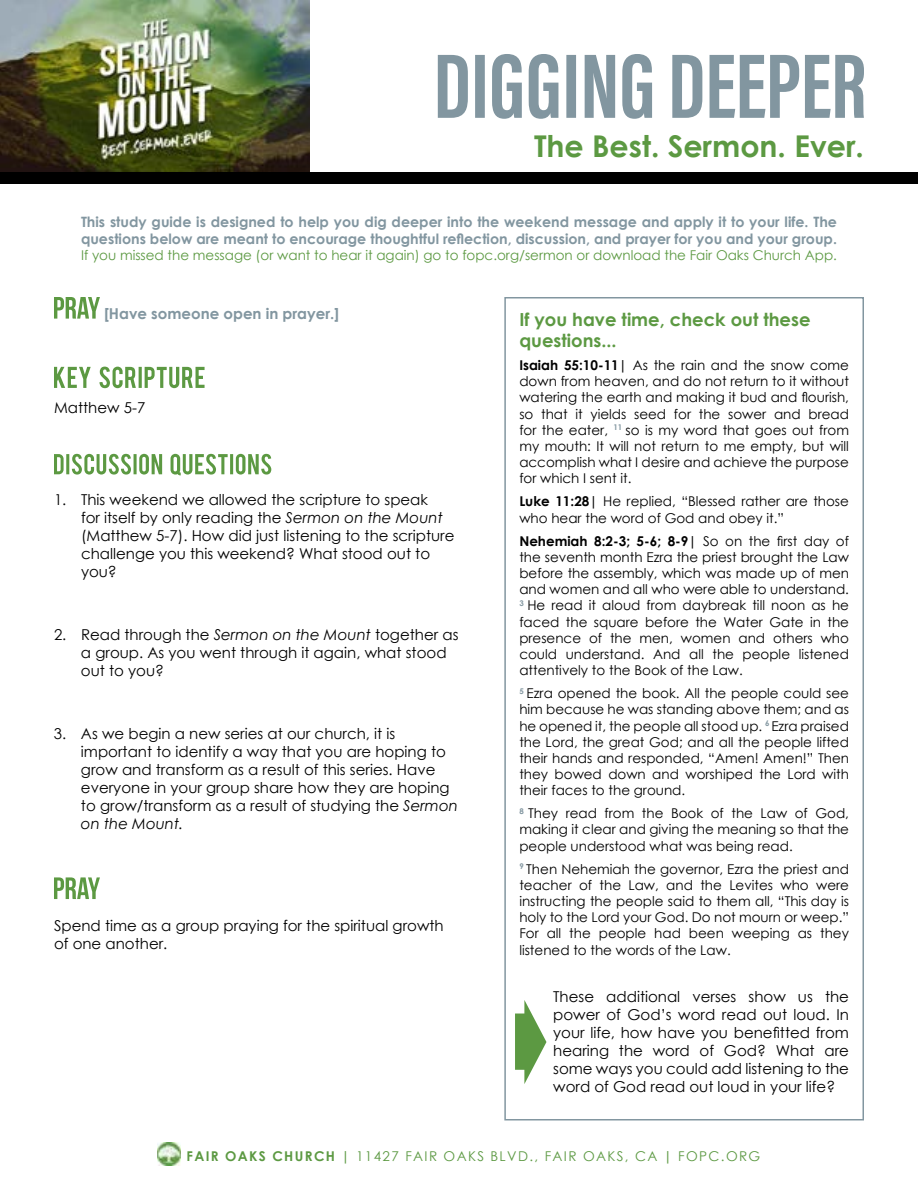
<style>
.page{position:relative;width:918px;height:1188px;background:#fff}
.page>*{position:absolute;margin:0;border:0;box-sizing:border-box;transform-origin:0 0}
.t1{font:700 30px "Century Gothic";color:#5c9942}
.t2{font:700 18px/21.6px "Century Gothic";color:#5c9942}
.t3{font:15px/18px "Century Gothic";color:#000}
.t4{font:700 15px "Century Gothic";color:#8296a0}
.t5{font:700 14.25px/17.1px "Century Gothic";color:#8296a0}
.t6{font:13.5px/16.2px "Century Gothic";color:#000;text-align:justify}
.t7{font:13.5px "Century Gothic";color:#5c9942}
.t8{font:13.5px "Century Gothic";letter-spacing:.1em;color:#5c9942}
.s1{font-style:italic}
.s2{font-weight:700}
</style>
<div class="page">
<img style="left:0;top:0;width:310px;height:173px">
<svg style="left:438px;top:54px;width:426px;height:65px"></svg>
<img style="left:158px;top:1143px;width:22px;height:23px">
<div style="left:0;top:173px;width:918px;height:11px;background:#000"></div>
<div style="left:504px;top:297px;width:360px;height:823px;border:2px solid #8296a0"></div>
<svg style="left:54px;top:297px;width:46px;height:22px"></svg>
<svg style="left:54px;top:367px;width:151px;height:21px"></svg>
<svg style="left:54px;top:454px;width:217px;height:21px"></svg>
<svg style="left:54px;top:877px;width:46px;height:22px"></svg>
<svg style="left:515px;top:1000px;width:31px;height:84px"></svg>
<h1 class="t1" style="left:534px;top:123px;width:331px">The Best. Sermon. Ever.</h1>
<p class="t5" style="left:81px;top:212px;width:758px">This study guide is designed to help you dig deeper into the weekend message and apply it to your life. The questions below are meant to encourage thoughtful reflection, discussion, and prayer for you and your group.</p>
<p class="t7" style="left:81px;top:246px;width:758px">If you missed the message (or want to hear it again) go to fopc.org/sermon or download the Fair Oaks Church App.</p>
<p class="t4" style="left:104px;top:302px;width:237px">[Have someone open in prayer.]</p>
<p class="t3" style="left:54px;top:398px;width:93px">Matthew 5-7</p>
<p class="t3" style="left:81px;top:491px;width:375px;text-indent:-27px">1. This weekend we allowed the scripture to speak<br>for itself by only reading the <span class="s1">Sermon on the Mount </span>(Matthew 5-7). How did just listening to the scripture challenge you this weekend? What stood out to you?</p>
<p class="t3" style="left:81px;top:626px;width:379px;text-indent:-27px">2. Read through the <span class="s1">Sermon on the Mount</span> together as a group. As you went through it again, what stood out to you?</p>
<p class="t3" style="left:81px;top:725px;width:378px;text-indent:-27px">3. As we begin a new series at our church, it is important to identify a way that you are hoping to grow and transform as a result of this series. Have everyone in your group share how they are hoping to grow/transform as a result of studying the <span class="s1">Sermon on the Mount.</span></p>
<p class="t3" style="left:54px;top:916px;width:391px">Spend time as a group praying for the spiritual growth of one another.</p>
<h2 class="t2" style="left:519px;top:307px;width:293px">If you have time, check out these questions...</h2>
<p class="t6" style="left:519px;top:357px;width:331px"><span class="s2">Isaiah 55:10-11|</span> As the rain and the snow come down from heaven, and do not return to it without watering the earth and making it bud and flourish, so that it yields seed for the sower and bread for the eater, <sup>11</sup> so is my word that goes out from my mouth: It will not return to me empty, but will accomplish what I desire and achieve the purpose for which I sent it.</p>
<p class="t6" style="left:519px;top:493px;width:331px"><span class="s2">Luke 11:28|</span> He replied, “Blessed rather are those who hear the word of God and obey it.”</p>
<p class="t6" style="left:519px;top:532px;width:331px"><span class="s2">Nehemiah 8:2-3; 5-6; 8-9|</span> So on the first day of the seventh month Ezra the priest brought the Law before the assembly, which was made up of men and women and all who were able to understand.<br><sup>3</sup> He read it aloud from daybreak till noon as he faced the square before the Water Gate in the presence of the men, women and others who could understand. And all the people listened attentively to the Book of the Law.</p>
<p class="t6" style="left:519px;top:685px;width:331px"><sup>5</sup> Ezra opened the book. All the people could see him because he was standing above them; and as he opened it, the people all stood up. <sup>6</sup> Ezra praised the Lord, the great God; and all the people lifted their hands and responded, “Amen! Amen!” Then they bowed down and worshiped the Lord with their faces to the ground.</p>
<p class="t6" style="left:519px;top:805px;width:331px"><sup>8</sup> They read from the Book of the Law of God, making it clear and giving the meaning so that the people understood what was being read.</p>
<p class="t6" style="left:519px;top:860px;width:331px"><sup>9</sup> Then Nehemiah the governor, Ezra the priest and teacher of the Law, and the Levites who were instructing the people said to them all, “This day is holy to the Lord your God. Do not mourn or weep.” For all the people had been weeping as they listened to the words of the Law.</p>
<p class="t3" style="left:553px;top:988px;width:297px;text-align:justify">These additional verses show us the power of God’s word read out loud. In your life, how have you benefitted from hearing the word of God? What are some ways you could add listening to the word of God read out loud in your life?</p>
<p class="t8" style="left:187px;top:1147px;width:575px"><span class="s2">FAIR OAKS CHURCH |</span> 11427 FAIR OAKS BLVD., FAIR OAKS, CA <span class="s2">|</span> FOPC.ORG</p>
</div>
